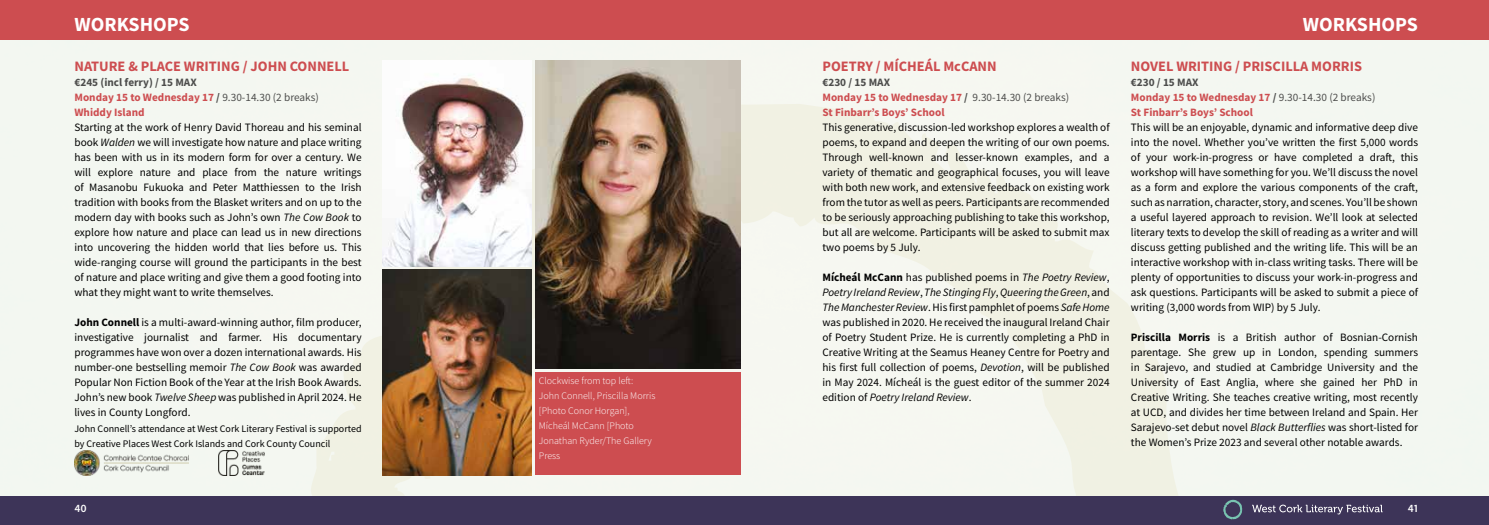
<style>
.page{position:relative;width:1489px;height:525px;background:#fff}
.page>*{position:absolute;margin:0;border:0;box-sizing:border-box;transform-origin:0 0}
.t1{font:700 20px "Source Sans Pro";color:#fff}
.t2{font:700 14.38px "Source Sans Pro";color:#cd4d50}
.t3{font:11.25px/15px "Source Sans Pro";color:#000;text-align:justify}
.t4{font:700 11.25px/15px "Source Sans Pro";color:#cd4d50}
.t5{font:600 11.25px "Source Sans Pro";color:#fff}
.t6{font:300 10px/15px "Source Sans Pro";color:#fff}
.t7{font:10px/15px "Source Sans Pro";color:#000}
.s1{color:#4d4d4c}
.s2{font-weight:400;color:#4d4d4c}
.s3{font-style:italic}
.s4{font-weight:700}
</style>
<div class="page">
<div style="left:0;top:39px;width:1488px;height:457px;background:#f4f7f1"></div>
<img style="left:307px;top:109px;width:876px;height:387px">
<div style="left:0;top:0;width:1488px;height:39px;background:#cd4d50"></div>
<div style="left:0;top:496px;width:1488px;height:28px;background:#3d3458"></div>
<svg style="left:1223px;top:499px;width:19px;height:20px"></svg>
<svg style="left:1252px;top:504px;width:130px;height:10px"></svg>
<img style="left:383px;top:269px;width:148px;height:206px">
<img style="left:383px;top:60px;width:148px;height:206px">
<div style="left:535px;top:372px;width:206px;height:103px;background:#cd4d50"></div>
<img style="left:535px;top:60px;width:206px;height:309px">
<img style="left:74px;top:450px;width:114px;height:25px">
<img style="left:218px;top:450px;width:47px;height:25px">
<h1 class="t1" style="left:74px;top:11px;width:117px">WORKSHOPS</h1>
<p class="t2" style="left:74px;top:57px;width:276px">NATURE &amp; PLACE WRITING / JOHN CONNELL</p>
<p class="t4" style="left:74px;top:75px;width:246px"><span class="s1">€245 (incl ferry) / 15 MAX<br></span>Monday 15 to Wednesday 17 <span class="s1">/</span> <span class="s2">9.30-14.30 (2 breaks)<br></span>Whiddy Island</p>
<p class="t3" style="left:74px;top:120px;width:289px">Starting at the work of Henry David Thoreau and his seminal book <span class="s3">Walden</span> we will investigate how nature and place writing has been with us in its modern form for over a century. We will explore nature and place from the nature writings of Masanobu Fukuoka and Peter Matthiessen to the Irish tradition with books from the Blasket writers and on up to the modern day with books such as John’s own <span class="s3">The Cow Book</span> to explore how nature and place can lead us in new directions into uncovering the hidden world that lies before us. This wide-ranging course will ground the participants in the best of nature and place writing and give them a good footing into what they might want to write themselves.</p>
<p class="t3" style="left:74px;top:315px;width:289px"><span class="s4">John Connell</span> is a multi-award-winning author, film producer, investigative journalist and farmer. His documentary programmes have won over a dozen international awards. His number-one bestselling memoir <span class="s3">The Cow Book</span> was awarded Popular Non Fiction Book of the Year at the Irish Book Awards.<br>John’s new book <span class="s3">Twelve Sheep</span> was published in April 2024. He lives in County Longford.</p>
<p class="t7" style="left:74px;top:420px;width:288px">John Connell’s attendance at West Cork Literary Festival is supported by Creative Places West Cork Islands and Cork County Council</p>
<p class="t6" style="left:539px;top:372px;width:118px">Clockwise from top left:<br>John Connell, Priscilla Morris [Photo Conor Horgan],<br>Mícheál McCann [Photo<br>Jonathan Ryder/The Gallery<br>Press</p>
<p class="t2" style="left:822px;top:57px;width:176px">POETRY / MÍCHEÁL McCANN</p>
<p class="t4" style="left:822px;top:75px;width:248px"><span class="s1">€230 / 15 MAX<br></span>Monday 15 to Wednesday 17 <span class="s1">/</span> <span class="s2">9.30-14.30 (2 breaks)<br></span>St Finbarr’s Boys’ School</p>
<p class="t3" style="left:822px;top:120px;width:289px">This generative, discussion-led workshop explores a wealth of poems, to expand and deepen the writing of our own poems.<br>Through well-known and lesser-known examples, and a variety of thematic and geographical focuses, you will leave with both new work, and extensive feedback on existing work from the tutor as well as peers. Participants are recommended to be seriously approaching publishing to take this workshop, but all are welcome. Participants will be asked to submit max two poems by 5 July.</p>
<p class="t3" style="left:822px;top:270px;width:289px"><span class="s4">Mícheál McCann</span> has published poems in <span class="s3">The Poetry Review</span>, <span class="s3">Poetry Ireland Review</span>, <span class="s3">The Stinging Fly</span>, <span class="s3">Queering the Green</span>, and <span class="s3">The Manchester Review</span>. His first pamphlet of poems <span class="s3">Safe Home </span>was published in 2020. He received the inaugural Ireland Chair of Poetry Student Prize. He is currently completing a PhD in Creative Writing at the Seamus Heaney Centre for Poetry and his first full collection of poems, <span class="s3">Devotion</span>, will be published in May 2024. Mícheál is the guest editor of the summer 2024 edition of <span class="s3">Poetry Ireland Review</span>.</p>
<h1 class="t1" style="left:1302px;top:11px;width:117px">WORKSHOPS</h1>
<p class="t2" style="left:1130px;top:57px;width:232px">NOVEL WRITING / PRISCILLA MORRIS</p>
<p class="t4" style="left:1130px;top:75px;width:246px"><span class="s1">€230 / 15 MAX<br></span>Monday 15 to Wednesday 17 <span class="s1">/</span> <span class="s2">9.30-14.30 (2 breaks)<br></span>St Finbarr’s Boys’ School</p>
<p class="t3" style="left:1130px;top:120px;width:289px">This will be an enjoyable, dynamic and informative deep dive into the novel. Whether you’ve written the first 5,000 words of your work-in-progress or have completed a draft, this workshop will have something for you. We’ll discuss the novel as a form and explore the various components of the craft, such as narration, character, story, and scenes. You’ll be shown a useful layered approach to revision. We’ll look at selected literary texts to develop the skill of reading as a writer and will discuss getting published and the writing life. This will be an interactive workshop with in-class writing tasks. There will be plenty of opportunities to discuss your work-in-progress and ask questions. Participants will be asked to submit a piece of writing (3,000 words from WIP) by 5 July.</p>
<p class="t3" style="left:1130px;top:330px;width:289px"><span class="s4">Priscilla Morris</span> is a British author of Bosnian-Cornish parentage. She grew up in London, spending summers in Sarajevo, and studied at Cambridge University and the University of East Anglia, where she gained her PhD in Creative Writing. She teaches creative writing, most recently at UCD, and divides her time between Ireland and Spain. Her Sarajevo-set debut novel <span class="s3">Black Butterflies</span> was short-listed for the Women’s Prize 2023 and several other notable awards.</p>
<p class="t5" style="left:74px;top:500px;width:14px">40</p>
<p class="t5" style="left:1407px;top:500px;width:12px">41</p>
</div>
